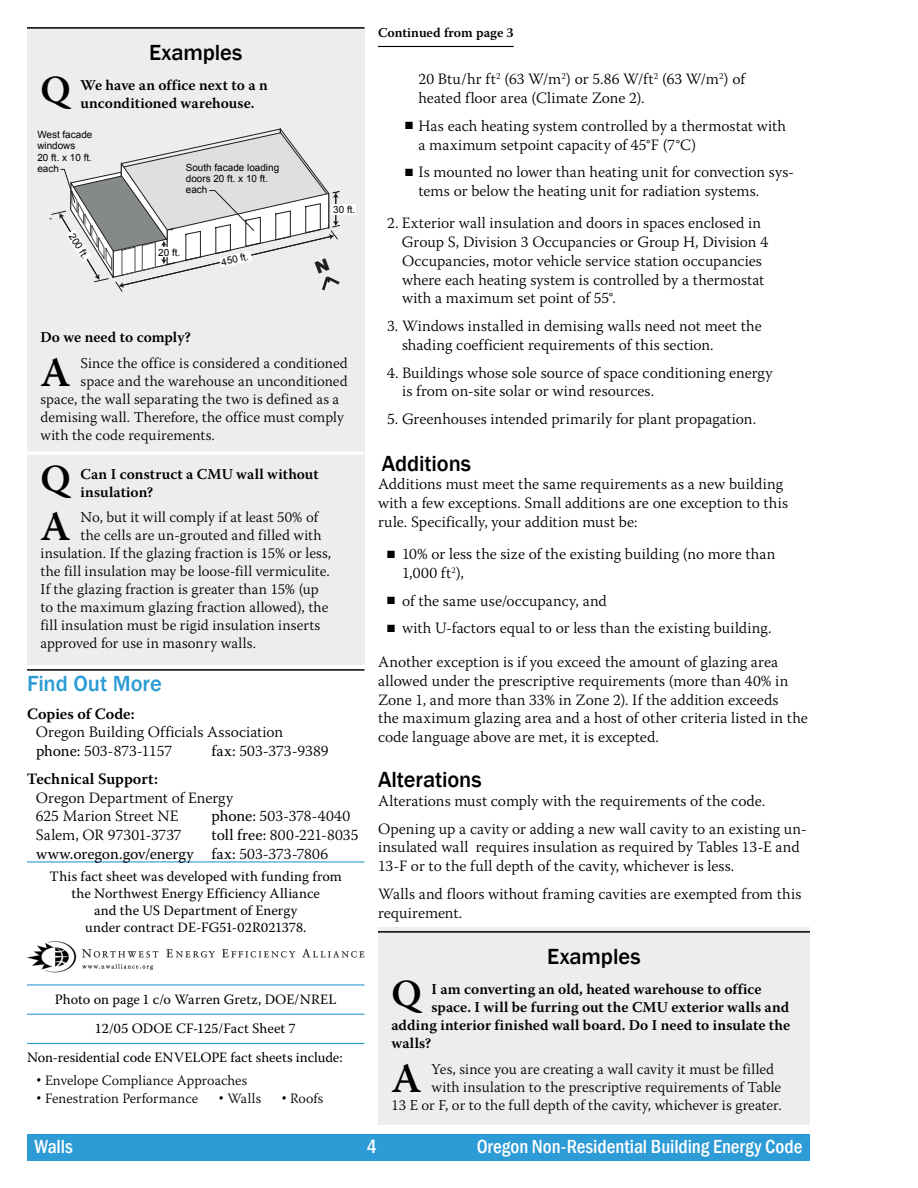
<style>
.page{position:relative;width:918px;height:1188px;background:#fff}
.page>*{position:absolute;margin:0;border:0;box-sizing:border-box;transform-origin:0 0}
.t1{font:600 41.4px "Warnock Pro";color:#000}
.t2{font:600 38.1px "Warnock Pro";color:#000}
.t3{font:500 22.5px "Franklin Gothic";letter-spacing:-.005em;color:#000}
.t4{font:500 22.5px "Franklin Gothic";letter-spacing:-.005em;color:#2d9bd5}
.t5{font:500 condensed 19.5px "Franklin Gothic";letter-spacing:-.005em;color:#fff}
.t6{font:300 15.75px/18.8px "Warnock Pro";color:#000}
.t7{font:15.75px/18.8px "Warnock Pro";letter-spacing:-.005em;color:#000}
.t8{font:600 15.75px "Warnock Pro";color:#000}
.t9{font:300 15px "Warnock Pro";letter-spacing:.005em;color:#000}
.t10{font:600 15px/18px "Warnock Pro";letter-spacing:.01em;color:#000}
.t11{font:14.25px/17.2px "Warnock Pro";color:#000;text-align:center}
.t12{font:300 14.25px "Warnock Pro";color:#000}
.t13{font:600 13.5px "Warnock Pro";color:#000}
.t14{font:9.9px/11.2px "Arial";color:#000}
.s1{font-weight:400}
.s2{font-weight:300}
</style>
<div class="page">
<div style="left:27px;top:1134px;width:783px;height:27px;background:#2d9bd5"></div>
<div style="left:27px;top:27px;width:337px;height:638px;background:#ededee"></div>
<hr style="left:27px;top:861px;width:337px;height:2px;background:#2d9bd5">
<hr style="left:27px;top:984px;width:337px;height:2px;background:#2d9bd5">
<hr style="left:27px;top:1014px;width:337px;height:1px;background:#2d9bd5">
<hr style="left:27px;top:1043px;width:337px;height:1px;background:#2d9bd5">
<svg style="left:27px;top:941px;width:49px;height:31px"></svg>
<svg style="left:82px;top:949px;width:76px;height:9px"></svg>
<svg style="left:166px;top:949px;width:49px;height:9px"></svg>
<svg style="left:222px;top:949px;width:73px;height:9px"></svg>
<svg style="left:302px;top:949px;width:62px;height:9px"></svg>
<svg style="left:82px;top:964px;width:71px;height:6px"></svg>
<hr style="left:27px;top:27px;width:337px;height:2px;background:#000">
<hr style="left:27px;top:452px;width:337px;height:3px;background:#fff">
<hr style="left:27px;top:669px;width:337px;height:2px;background:#000">
<div style="left:331px;top:204px;width:25px;height:10px;background:#fff"></div>
<hr style="left:378px;top:46px;width:136px;height:1px;background:#000">
<div style="left:378px;top:927px;width:432px;height:198px;background:#ededee"></div>
<hr style="left:378px;top:931px;width:432px;height:2px;background:#000">
<svg style="left:50px;top:129px;width:290px;height:163px"></svg>
<h3 class="t3" style="left:149px;top:39px;width:95px">Examples</h3>
<h2 class="t2" style="left:40px;top:67px;width:32px">Q</h2>
<p class="t10" style="left:81px;top:76px;width:189px">We have an office next to a n unconditioned warehouse.</p>
<p class="t14" style="left:37px;top:129px;width:57px">West facade windows<br>20 ft. x 10 ft. each</p>
<p class="t14" style="left:76px;top:231px;width:29px;rotate:58deg">200 ft.</p>
<p class="t14" style="left:186px;top:162px;width:95px">South facade loading doors 20 ft. x 10 ft. each</p>
<p class="t14" style="left:158px;top:247px;width:24px">20 ft.</p>
<p class="t14" style="left:220px;top:257px;width:29px;rotate:-13deg">450 ft.</p>
<p class="t14" style="left:333px;top:204px;width:24px">30 ft.</p>
<p class="t10" style="left:40px;top:328px;width:152px">Do we need to comply?</p>
<h1 class="t1" style="left:40px;top:347px;width:32px">A</h1>
<p class="t9" style="left:81px;top:354px;width:269px">Since the office is considered a conditioned</p>
<p class="t9" style="left:81px;top:372px;width:269px">space and the warehouse an unconditioned</p>
<p class="t9" style="left:40px;top:390px;width:300px">space, the wall separating the two is defined as a</p>
<p class="t9" style="left:40px;top:408px;width:305px">demising wall. Therefore, the office must comply</p>
<p class="t9" style="left:40px;top:426px;width:176px">with the code requirements.</p>
<h2 class="t2" style="left:40px;top:455px;width:32px">Q</h2>
<p class="t10" style="left:81px;top:464px;width:240px">Can I construct a CMU wall without insulation?</p>
<h1 class="t1" style="left:40px;top:502px;width:32px">A</h1>
<p class="t9" style="left:81px;top:508px;width:239px">No, but it will comply if at least 50% of</p>
<p class="t9" style="left:81px;top:526px;width:242px">the cells are un-grouted and filled with</p>
<p class="t9" style="left:40px;top:544px;width:292px">insulation. If the glazing fraction is 15% or less,</p>
<p class="t9" style="left:40px;top:562px;width:291px">the fill insulation may be loose-fill vermiculite.</p>
<p class="t9" style="left:40px;top:580px;width:280px">If the glazing fraction is greater than 15% (up</p>
<p class="t9" style="left:40px;top:598px;width:289px">to the maximum glazing fraction allowed), the</p>
<p class="t9" style="left:40px;top:616px;width:281px">fill insulation must be rigid insulation inserts</p>
<p class="t9" style="left:40px;top:634px;width:217px">approved for use in masonry walls.</p>
<h3 class="t4" style="left:27px;top:669px;width:136px">Find Out More</h3>
<p class="t8" style="left:27px;top:704px;width:109px">Copies of Code:</p>
<p class="t6" style="left:36px;top:722px;width:249px">Oregon Building Officials Association <span class="s1">phone:</span> 503-873-1157</p>
<p class="t6" style="left:212px;top:741px;width:119px"><span class="s1">fax:</span> 503-373-9389</p>
<p class="t8" style="left:27px;top:769px;width:132px">Technical Support:</p>
<p class="t6" style="left:36px;top:788px;width:199px">Oregon Department of Energy<br>625 Marion Street NE</p>
<p class="t6" style="left:212px;top:806px;width:140px"><span class="s1">phone:</span> 503-378-4040</p>
<p class="t6" style="left:36px;top:825px;width:147px">Salem, OR 97301-3737</p>
<p class="t7" style="left:36px;top:825px;width:324px;text-indent:176px">toll free: <span class="s2">800-221-8035 </span>www.oregon.gov/energy fax: <span class="s2">503-373-7806</span></p>
<p class="t11" style="left:50px;top:867px;width:294px">This fact sheet was developed with funding from the Northwest Energy Efficiency Alliance<br>and the US Department of Energy<br>under contract DE-FG51-02R021378.</p>
<p class="t11" style="left:55px;top:990px;width:283px">Photo on page 1 c/o Warren Gretz, DOE/NREL</p>
<p class="t11" style="left:96px;top:1019px;width:202px">12/05 ODOE CF-125/Fact Sheet 7</p>
<p class="t11" style="left:27px;top:1048px;width:317px">Non-residential code ENVELOPE fact sheets include:</p>
<p class="t12" style="left:36px;top:1071px;width:213px">• Envelope Compliance Approaches</p>
<p class="t12" style="left:36px;top:1089px;width:164px">• Fenestration Performance</p>
<p class="t12" style="left:218px;top:1089px;width:44px">• Walls</p>
<p class="t12" style="left:281px;top:1089px;width:43px">• Roofs</p>
<p class="t13" style="left:378px;top:24px;width:137px">Continued from page 3</p>
<p class="t6" style="left:418px;top:70px;width:328px">20 Btu/hr ft<sup>2</sup> (63 W/m<sup>2</sup>) or 5.86 W/ft<sup>2</sup> (63 W/m<sup>2</sup>) of heated floor area (Climate Zone 2).</p>
<p class="t6" style="left:418px;top:116px;width:369px;text-indent:-14px">■ Has each heating system controlled by a thermostat with a maximum setpoint capacity of 45°F (7°C)</p>
<p class="t6" style="left:418px;top:163px;width:377px;text-indent:-14px">■ Is mounted no lower than heating unit for convection sys&shy;tems or below the heating unit for radiation systems.</p>
<p class="t6" style="left:402px;top:214px;width:368px;text-indent:-15px">2. Exterior wall insulation and doors in spaces enclosed in Group S, Division 3 Occupancies or Group H, Division 4<br>Occupancies, motor vehicle service station occupancies where each heating system is controlled by a thermostat with a maximum set point of 55°.</p>
<p class="t6" style="left:402px;top:316px;width:361px;text-indent:-15px">3. Windows installed in demising walls need not meet the shading coefficient requirements of this section.</p>
<p class="t6" style="left:402px;top:363px;width:372px;text-indent:-15px">4. Buildings whose sole source of space conditioning energy is from on-site solar or wind resources.</p>
<p class="t6" style="left:387px;top:409px;width:371px">5. Greenhouses intended primarily for plant propagation.</p>
<h3 class="t3" style="left:382px;top:449px;width:91px">Additions</h3>
<p class="t6" style="left:378px;top:475px;width:412px">Additions must meet the same requirements as a new building with a few exceptions. Small additions are one exception to this rule. Specifically, your addition must be:</p>
<p class="t6" style="left:402px;top:544px;width:375px;text-indent:-15px">■ 10% or less the size of the existing building (no more than<br>1,000 ft<sup>2</sup>),</p>
<p class="t6" style="left:387px;top:591px;width:221px">■ of the same use/occupancy, and</p>
<p class="t6" style="left:378px;top:611px;width:402px;line-height:33.8px;text-align:center">■ with U-factors equal to or less than the existing building.<br>Another exception is if you exceed the amount of glazing area</p>
<p class="t6" style="left:378px;top:671px;width:431px">allowed under the prescriptive requirements (more than 40% in Zone 1, and more than 33% in Zone 2). If the addition exceeds<br>the maximum glazing area and a host of other criteria listed in the code language above are met, it is excepted.</p>
<h3 class="t3" style="left:378px;top:766px;width:105px">Alterations</h3>
<p class="t6" style="left:378px;top:787px;width:430px;line-height:27.8px">Alterations must comply with the requirements of the code.<br>Opening up a cavity or adding a new wall cavity to an existing un-</p>
<p class="t6" style="left:378px;top:838px;width:423px">insulated wall requires insulation as required by Tables 13-E and<br>13-F or to the full depth of the cavity, whichever is less.</p>
<p class="t6" style="left:378px;top:884px;width:425px">Walls and floors without framing cavities are exempted from this requirement.</p>
<h3 class="t3" style="left:547px;top:943px;width:95px">Examples</h3>
<h2 class="t2" style="left:392px;top:971px;width:32px">Q</h2>
<p class="t10" style="left:432px;top:980px;width:332px">I am converting an old, heated warehouse to office</p>
<p class="t10" style="left:432px;top:998px;width:359px">space. I will be furring out the CMU exterior walls and</p>
<p class="t10" style="left:391px;top:1016px;width:400px">adding interior finished wall board. Do I need to insulate the</p>
<p class="t10" style="left:392px;top:1034px;width:41px">walls?</p>
<h1 class="t1" style="left:392px;top:1053px;width:32px">A</h1>
<p class="t9" style="left:432px;top:1060px;width:344px">Yes, since you are creating a wall cavity it must be filled</p>
<p class="t9" style="left:432px;top:1078px;width:351px">with insulation to the prescriptive requirements of Table</p>
<p class="t9" style="left:392px;top:1096px;width:392px">13 E or F, or to the full depth of the cavity, whichever is greater.</p>
<p class="t5" style="left:34px;top:1134px;width:40px">Walls</p>
<p class="t5" style="left:477px;top:1134px;width:327px">Oregon Non-Residential Building Energy Code</p>
</div>
